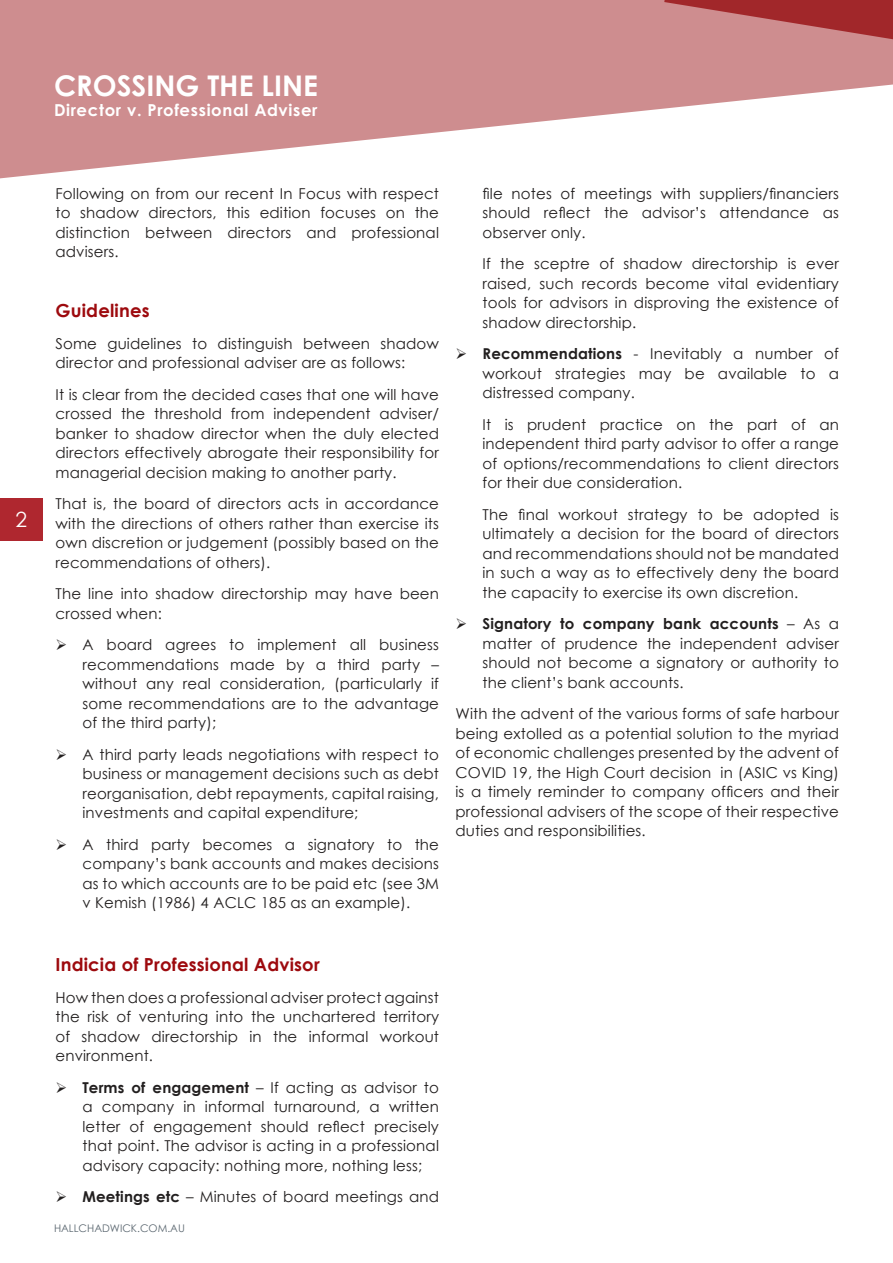
<style>
.page{position:relative;width:893px;height:1263px;background:#fff}
.page>*{position:absolute;margin:0;border:0;box-sizing:border-box;transform-origin:0 0}
.t1{font:700 28.5px "Century Gothic Pro";color:#fff}
.t2{font:21px "Century Gothic";color:#fff}
.t3{font:700 18px "Century Gothic";letter-spacing:.01em;color:#9d0a0e}
.t4{font:700 16.5px "Century Gothic Pro";letter-spacing:.04em;color:#fff}
.t5{font:15px/19.5px "Century Gothic";letter-spacing:.01em;color:#221f1f;text-align:justify}
.t6{font:10.5px "Century Gothic";color:#5b6770}
.s1{font-weight:700}
</style>
<div class="page">
<div style="left:0;top:498px;width:43px;height:42px;background:#af272f"></div>
<svg style="left:0;top:0;width:664px;height:179px;fill:#ce8d8f"></svg>
<svg style="left:664px;top:0;width:229px;height:109px;background:#cb8688"></svg>
<h2 class="t2" style="left:15px;top:511px;width:13px">2</h2>
<h1 class="t1" style="left:54px;top:70px;width:265px">CROSSING THE LINE</h1>
<p class="t4" style="left:54px;top:101px;width:265px">Director v. Professional Adviser</p>
<p class="t5" style="left:56px;top:183px;width:385px">Following on from our recent In Focus with respect to shadow directors, this edition focuses on the distinction between directors and professional advisers.</p>
<p class="t3" style="left:56px;top:304px;width:96px">Guidelines</p>
<p class="t5" style="left:56px;top:333px;width:385px">Some guidelines to distinguish between shadow director and professional adviser are as follows:</p>
<p class="t5" style="left:56px;top:384px;width:385px">It is clear from the decided cases that one will have crossed the threshold from independent adviser/ banker to shadow director when the duly elected directors effectively abrogate their responsibility for managerial decision making to another party.</p>
<p class="t5" style="left:56px;top:494px;width:385px">That is, the board of directors acts in accordance with the directions of others rather than exercise its own discretion or judgement (possibly based on the recommendations of others).</p>
<p class="t5" style="left:56px;top:584px;width:385px">The line into shadow directorship may have been crossed when:</p>
<p class="t5" style="left:82px;top:635px;width:358px">A board agrees to implement all business recommendations made by a third party – without any real consideration, (particularly if some recommendations are to the advantage of the third party);</p>
<p class="t5" style="left:82px;top:744px;width:358px">A third party leads negotiations with respect to business or management decisions such as debt reorganisation, debt repayments, capital raising, investments and capital expenditure;</p>
<p class="t5" style="left:82px;top:834px;width:358px">A third party becomes a signatory to the company’s bank accounts and makes decisions as to which accounts are to be paid etc (see 3M v Kemish (1986) 4 ACLC 185 as an example).</p>
<p class="t5" style="left:482px;top:183px;width:358px">file notes of meetings with suppliers/financiers should reflect the advisor’s attendance as observer only.</p>
<p class="t5" style="left:482px;top:254px;width:358px">If the sceptre of shadow directorship is ever raised, such records become vital evidentiary tools for advisors in disproving the existence of shadow directorship.</p>
<p class="t5" style="left:482px;top:344px;width:358px"><span class="s1">Recommendations</span> - Inevitably a number of workout strategies may be available to a distressed company.</p>
<p class="t5" style="left:482px;top:414px;width:358px">It is prudent practice on the part of an independent third party advisor to offer a range of options/recommendations to client directors for their due consideration.</p>
<p class="t5" style="left:482px;top:504px;width:358px">The final workout strategy to be adopted is ultimately a decision for the board of directors and recommendations should not be mandated in such a way as to effectively deny the board the capacity to exercise its own discretion.</p>
<p class="t5" style="left:482px;top:615px;width:358px"><span class="s1">Signatory to company bank accounts</span> – As a matter of prudence the independent adviser should not become a signatory or authority to the client’s bank accounts.</p>
<p class="t5" style="left:455px;top:704px;width:385px">With the advent of the various forms of safe harbour being extolled as a potential solution to the myriad of economic challenges presented by the advent of COVID 19, the High Court decision in (ASIC vs King) is a timely reminder to company officers and their professional advisers of the scope of their respective duties and responsibilities.</p>
<p class="t3" style="left:56px;top:958px;width:266px">Indicia of Professional Advisor</p>
<p class="t5" style="left:56px;top:987px;width:385px">How then does a professional adviser protect against the risk of venturing into the unchartered territory of shadow directorship in the informal workout environment.</p>
<p class="t5" style="left:82px;top:1077px;width:358px"><span class="s1">Terms of engagement</span> – If acting as advisor to a company in informal turnaround, a written letter of engagement should reflect precisely that point. The advisor is acting in a professional advisory capacity: nothing more, nothing less;</p>
<p class="t5" style="left:83px;top:1187px;width:358px"><span class="s1">Meetings etc</span> – Minutes of board meetings and</p>
<p class="t6" style="left:54px;top:1221px;width:132px">HALLCHADWICK.COM.AU</p>
</div>
